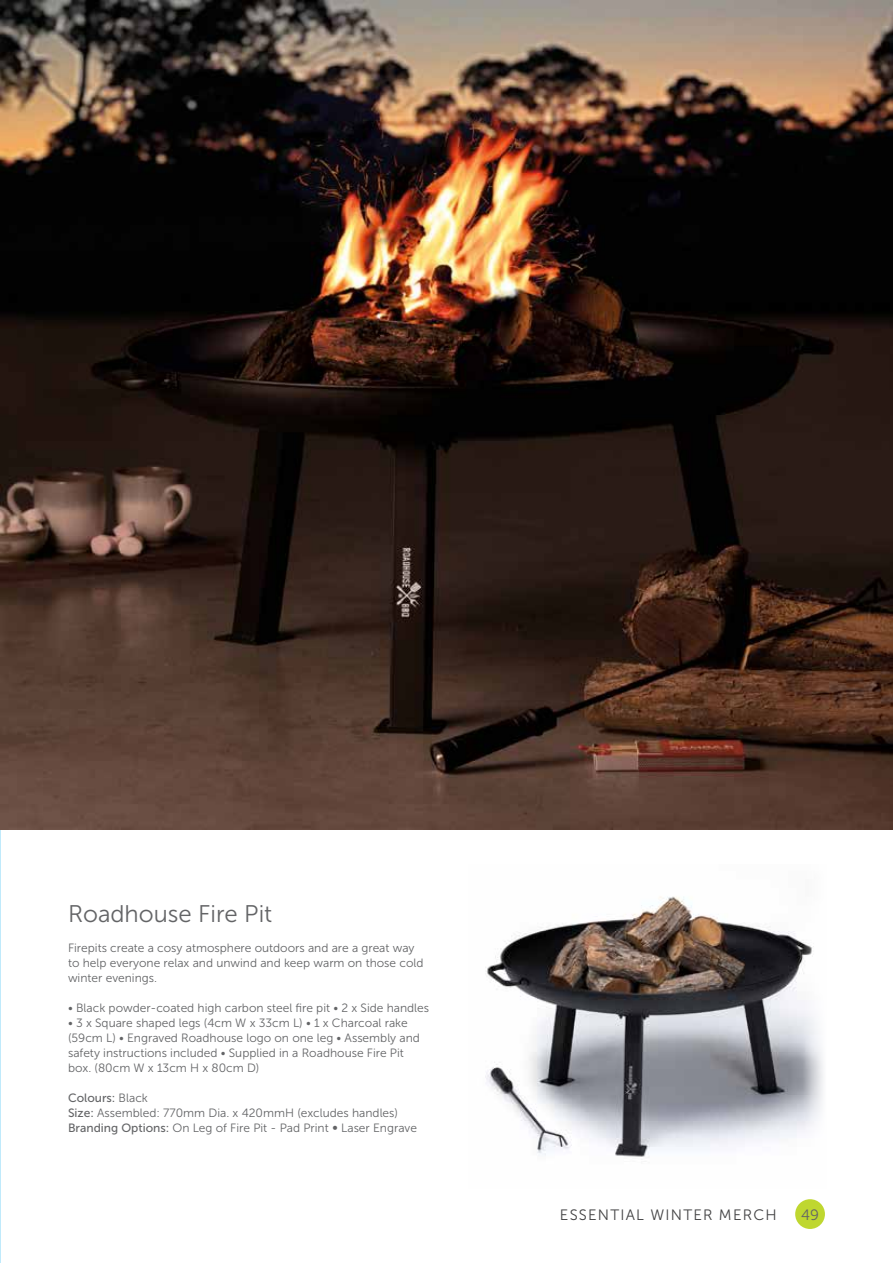
<style>
.page{position:relative;width:893px;height:1263px;background:#fff}
.page>*{position:absolute;margin:0;border:0;box-sizing:border-box;transform-origin:0 0}
.t1{font:24px "Museo Sans 300";color:#636466}
.t2{font:15px "Museo Sans 300";letter-spacing:.08em;color:#414142}
.t3{font:15px "Museo Sans 300";color:#636466}
.t4{font:12px/15px "Museo Sans 300";color:#636466}
.t5{font:12px "Museo Sans 500";color:#636466}
.s1{font-family:"Museo Sans 300"}
.s2{font-family:"Museo Sans 500"}
</style>
<div class="page">
<img style="left:0;top:0;width:1px;height:1263px">
<img style="left:485px;top:896px;width:338px;height:261px">
<img style="left:0;top:0;width:893px;height:829px">
<div style="left:795px;top:1199px;width:30px;height:30px;background:#bfd730;border-radius:50%"></div>
<h1 class="t1" style="left:68px;top:900px;width:206px">Roadhouse Fire Pit</h1>
<p class="t4" style="left:68px;top:940px;width:357px">Firepits create a cosy atmosphere outdoors and are a great way to help everyone relax and unwind and keep warm on those cold winter evenings.</p>
<p class="t4" style="left:68px;top:1000px;width:363px">• Black powder-coated high carbon steel fire pit • 2 x Side handles</p>
<p class="t4" style="left:68px;top:1015px;width:353px">• 3 x Square shaped legs (4cm W x 33cm L) • 1 x Charcoal rake (59cm L) • Engraved Roadhouse logo on one leg • Assembly and safety instructions included • Supplied in a Roadhouse Fire Pit box. (80cm W x 13cm H x 80cm D)</p>
<p class="t5" style="left:68px;top:1091px;width:81px">Colours: <span class="s1">Black</span></p>
<p class="t4" style="left:68px;top:1105px;width:350px"><span class="s2">Size:</span> Assembled: 770mm Dia. x 420mmH (excludes handles)<br><span class="s2">Branding Options:</span> On Leg of Fire Pit - Pad Print ∞ Laser Engrave</p>
<p class="t2" style="left:560px;top:1206px;width:218px">ESSENTIAL WINTER MERCH</p>
<p class="t3" style="left:801px;top:1206px;width:19px">49</p>
</div>
